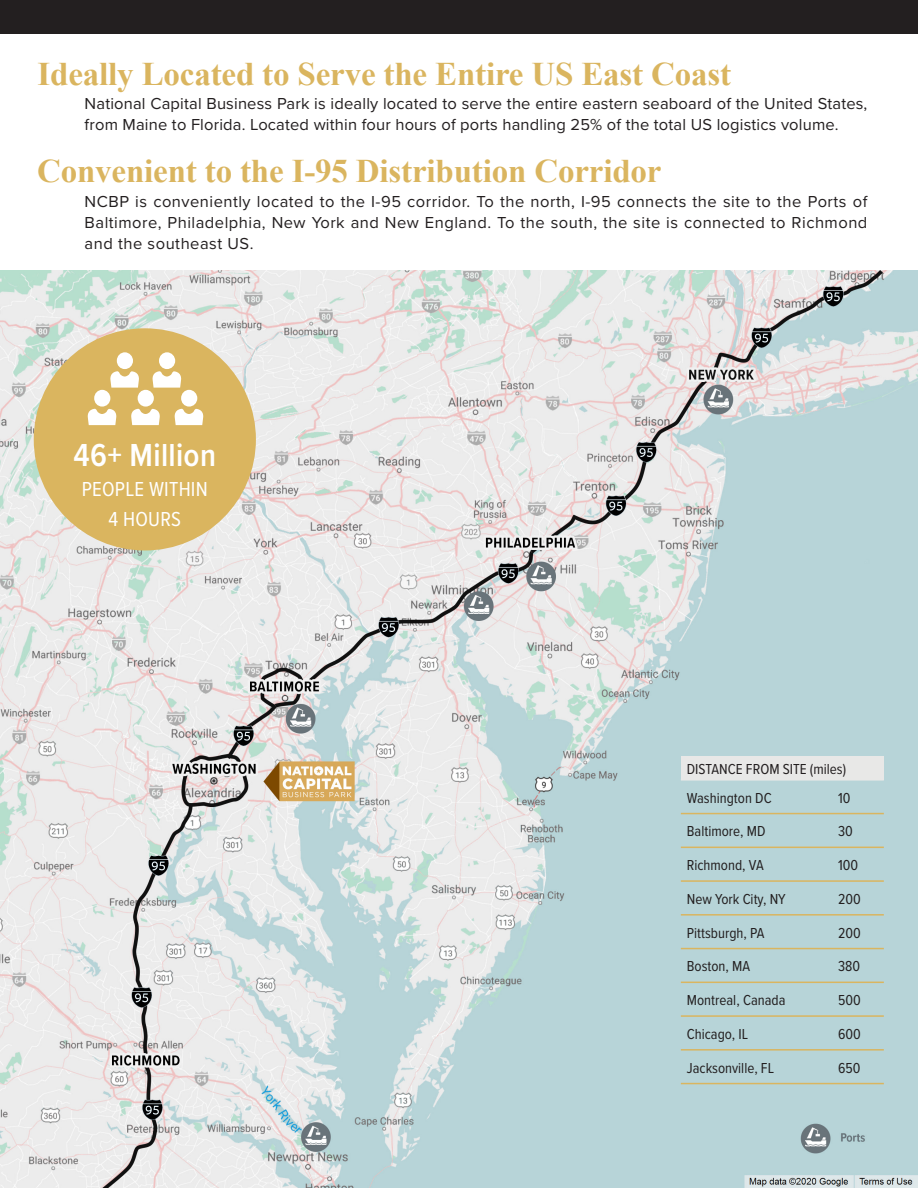
<style>
.page{position:relative;width:918px;height:1188px;background:#fff}
.page>*{position:absolute;margin:0;border:0;box-sizing:border-box;transform-origin:0 0}
.t1{font:700 33px "Times New Roman";letter-spacing:-.005em;color:#dab55f}
.t2{font:600 33px "Proxima Nova Cond";letter-spacing:.01em;color:#fff}
.t3{font:21px "Proxima Nova Cond";letter-spacing:.01em;color:#fff}
.t4{font:16.5px/21px "Proxima Nova";letter-spacing:.01em;color:#231f20}
.t5{font:15px "Proxima Nova Cond";color:#231f20}
</style>
<div class="page">
<img style="left:0;top:270px;width:918px;height:918px">
<div style="left:681px;top:756px;width:203px;height:24px;background:#e8e8e7"></div>
<hr style="left:681px;top:779px;width:151px;height:2px;background:#e8e8e7">
<hr style="left:832px;top:779px;width:52px;height:2px;background:#e8e8e7">
<hr style="left:681px;top:813px;width:151px;height:1px;background:#dab55f">
<hr style="left:832px;top:813px;width:52px;height:1px;background:#dab55f">
<hr style="left:681px;top:847px;width:151px;height:1px;background:#dab55f">
<hr style="left:832px;top:847px;width:52px;height:1px;background:#dab55f">
<hr style="left:681px;top:880px;width:151px;height:2px;background:#dab55f">
<hr style="left:832px;top:880px;width:52px;height:2px;background:#dab55f">
<hr style="left:681px;top:914px;width:151px;height:2px;background:#dab55f">
<hr style="left:832px;top:914px;width:52px;height:2px;background:#dab55f">
<hr style="left:681px;top:948px;width:151px;height:1px;background:#dab55f">
<hr style="left:832px;top:948px;width:52px;height:1px;background:#dab55f">
<hr style="left:681px;top:982px;width:151px;height:1px;background:#dab55f">
<hr style="left:832px;top:982px;width:52px;height:1px;background:#dab55f">
<hr style="left:681px;top:1015px;width:151px;height:2px;background:#dab55f">
<hr style="left:832px;top:1015px;width:52px;height:2px;background:#dab55f">
<hr style="left:681px;top:1049px;width:151px;height:2px;background:#dab55f">
<hr style="left:832px;top:1049px;width:52px;height:2px;background:#dab55f">
<hr style="left:681px;top:1083px;width:151px;height:1px;background:#dab55f">
<hr style="left:832px;top:1083px;width:52px;height:1px;background:#dab55f">
<div style="left:0;top:0;width:918px;height:34px;background:#231f20"></div>
<div style="left:34px;top:328px;width:222px;height:222px;background:#dab55f;border-radius:50%"></div>
<div style="left:117px;top:352px;width:16px;height:17px;background:#fff;border-radius:50%"></div>
<svg style="left:110px;top:371px;width:29px;height:17px"></svg>
<div style="left:159px;top:352px;width:16px;height:17px;background:#fff;border-radius:50%"></div>
<svg style="left:153px;top:371px;width:28px;height:17px"></svg>
<div style="left:138px;top:390px;width:16px;height:17px;background:#fff;border-radius:50%"></div>
<svg style="left:131px;top:408px;width:29px;height:17px"></svg>
<div style="left:181px;top:390px;width:16px;height:17px;background:#fff;border-radius:50%"></div>
<div style="left:94px;top:390px;width:16px;height:17px;background:#fff;border-radius:50%"></div>
<svg style="left:175px;top:408px;width:28px;height:17px"></svg>
<svg style="left:88px;top:408px;width:28px;height:17px"></svg>
<p class="t1" style="left:38px;top:50px;width:695px">Ideally Located to Serve the Entire US East Coast</p>
<p class="t4" style="left:85px;top:93px;width:784px">National Capital Business Park is ideally located to serve the entire eastern seaboard of the United States, from Maine to Florida. Located within four hours of ports handling 25% of the total US logistics volume.</p>
<p class="t1" style="left:37px;top:147px;width:626px">Convenient to the I-95 Distribution Corridor</p>
<p class="t4" style="left:85px;top:190px;width:784px;text-align:justify">NCBP is conveniently located to the I-95 corridor. To the north, I-95 connects the site to the Ports of Baltimore, Philadelphia, New York and New England. To the south, the site is connected to Richmond and the southeast US.</p>
<p class="t2" style="left:74px;top:431px;width:144px">46+ Million</p>
<p class="t3" style="left:82px;top:474px;width:127px">PEOPLE WITHIN</p>
<p class="t3" style="left:109px;top:504px;width:74px">4 HOURS</p>
<p class="t5" style="left:687px;top:758px;width:161px">DISTANCE FROM SITE (miles)</p>
<p class="t5" style="left:687px;top:787px;width:86px">Washington DC</p>
<p class="t5" style="left:838px;top:787px;width:14px">10</p>
<p class="t5" style="left:687px;top:820px;width:80px">Baltimore, MD</p>
<p class="t5" style="left:838px;top:820px;width:16px">30</p>
<p class="t5" style="left:687px;top:854px;width:78px">Richmond, VA</p>
<p class="t5" style="left:838px;top:854px;width:22px">100</p>
<p class="t5" style="left:687px;top:888px;width:100px">New York City, NY</p>
<p class="t5" style="left:838px;top:888px;width:24px">200</p>
<p class="t5" style="left:687px;top:922px;width:79px">Pittsburgh, PA</p>
<p class="t5" style="left:838px;top:922px;width:24px">200</p>
<p class="t5" style="left:687px;top:955px;width:65px">Boston, MA</p>
<p class="t5" style="left:838px;top:955px;width:24px">380</p>
<p class="t5" style="left:687px;top:989px;width:100px">Montreal, Canada</p>
<p class="t5" style="left:838px;top:989px;width:24px">500</p>
<p class="t5" style="left:687px;top:1023px;width:63px">Chicago, IL</p>
<p class="t5" style="left:838px;top:1023px;width:24px">600</p>
<p class="t5" style="left:687px;top:1057px;width:89px">Jacksonville, FL</p>
<p class="t5" style="left:838px;top:1057px;width:24px">650</p>
</div>
